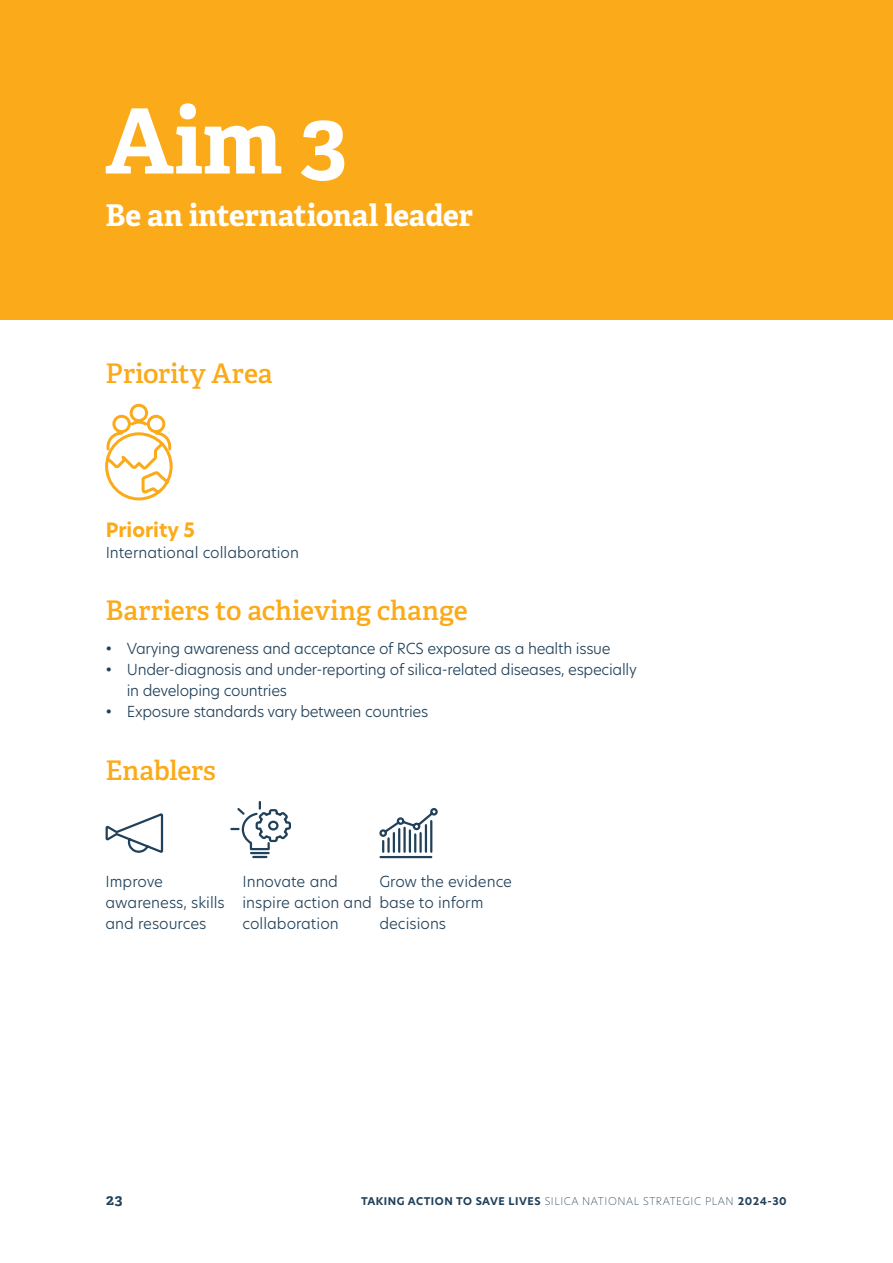
<style>
.page{position:relative;width:893px;height:1263px;background:#fff}
.page>*{position:absolute;margin:0;border:0;box-sizing:border-box;transform-origin:0 0}
.t1{font:700 90px "Adelle";color:#fff}
.t2{font:700 30px "Adelle";letter-spacing:-.005em;color:#fff}
.t3{font:600 27px "Adelle";color:#fbaa19}
.t4{font:700 19.5px "New Hero";color:#fbaa19}
.t5{font:300 15px/21px "New Hero";letter-spacing:-.02em;color:#21415a}
.t6{font:300 15px/21px "New Hero";color:#21415a}
.t7{font:700 15px "Adelle";color:#21415a}
.t8{font:700 10.5px "New Hero";letter-spacing:.05em;color:#21415a}
.s1{font-weight:200}
</style>
<div class="page">
<div style="left:0;top:0;width:892px;height:320px;background:#fbaa19"></div>
<svg style="left:105px;top:813px;width:59px;height:40px"></svg>
<svg style="left:379px;top:808px;width:59px;height:51px"></svg>
<svg style="left:231px;top:802px;width:60px;height:56px"></svg>
<div style="left:268px;top:821px;width:11px;height:9px;border:2px solid #21415a;border-radius:50%"></div>
<svg style="left:105px;top:403px;width:68px;height:98px"></svg>
<hr style="left:892px;top:0;width:1px;height:74px;background:#fbaa19">
<h1 class="t1" style="left:105px;top:84px;width:243px">Aim 3</h1>
<h2 class="t2" style="left:105px;top:196px;width:369px">Be an international leader</h2>
<h3 class="t3" style="left:105px;top:356px;width:169px">Priority Area</h3>
<h3 class="t4" style="left:106px;top:516px;width:91px">Priority 5</h3>
<p class="t6" style="left:106px;top:541px;width:195px">International collaboration</p>
<h3 class="t3" style="left:105px;top:594px;width:364px">Barriers to achieving change</h3>
<p class="t5" style="left:106px;top:637px;width:507px">• Varying awareness and acceptance of RCS exposure as a health issue</p>
<p class="t5" style="left:127px;top:658px;width:511px;text-indent:-21px">• Under-diagnosis and under-reporting of silica-related diseases, especially in developing countries</p>
<p class="t5" style="left:106px;top:700px;width:324px">• Exposure standards vary between countries</p>
<h3 class="t3" style="left:106px;top:753px;width:112px">Enablers</h3>
<p class="t6" style="left:106px;top:870px;width:121px">Improve awareness, skills and resources</p>
<p class="t6" style="left:242px;top:870px;width:131px">Innovate and inspire action and collaboration</p>
<p class="t6" style="left:379px;top:870px;width:134px">Grow the evidence base to inform decisions</p>
<p class="t7" style="left:106px;top:1190px;width:18px">23</p>
<p class="t8" style="left:361px;top:1194px;width:427px">TAKING ACTION TO SAVE LIVES <span class="s1">SILICA NATIONAL STRATEGIC PLAN</span> 2024-30</p>
</div>
